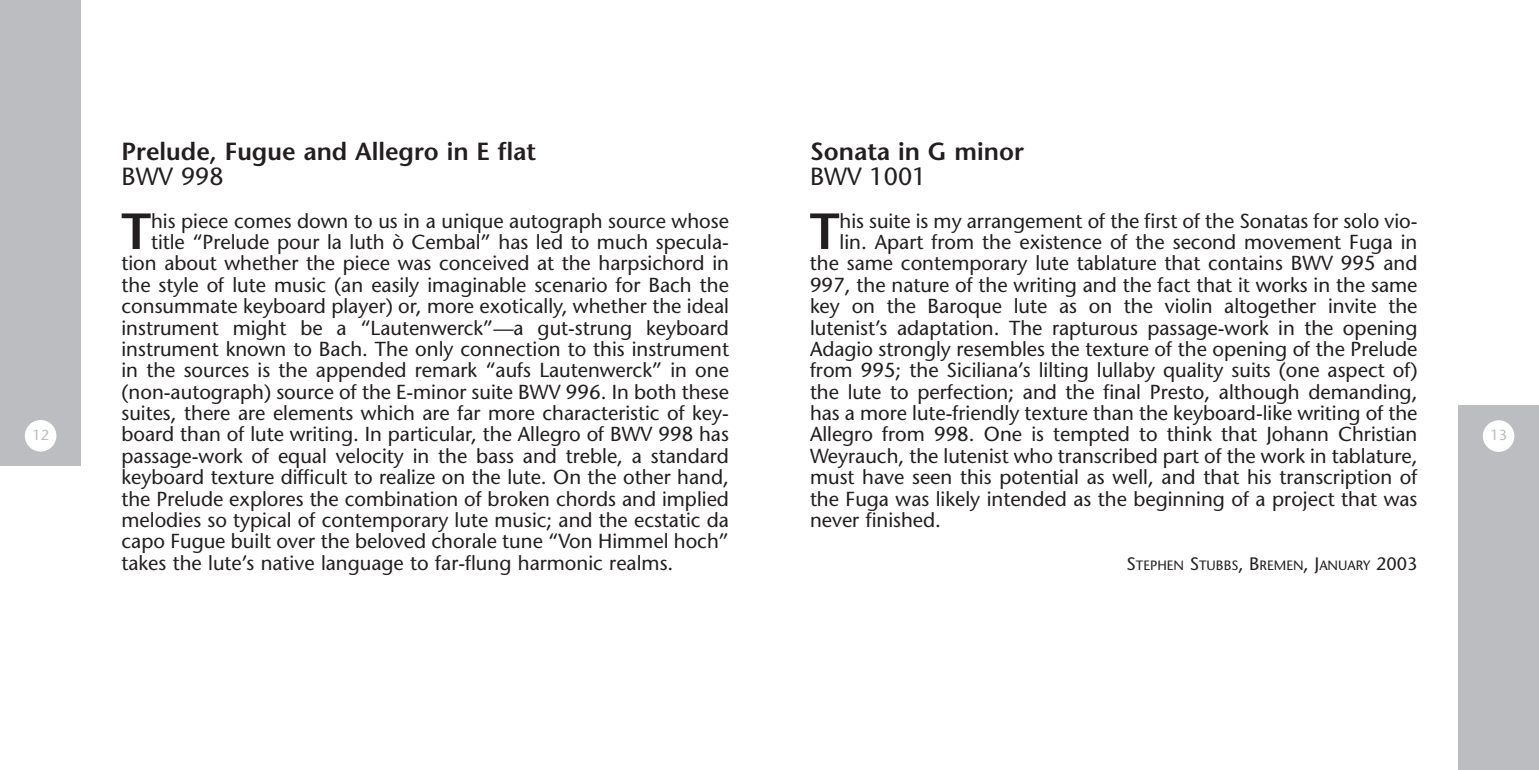
<style>
.page{position:relative;width:1539px;height:770px;background:#fff}
.page>*{position:absolute;margin:0;border:0;box-sizing:border-box;transform-origin:0 0}
.t1{font:600 50.62px "Stone Sans";color:#231f20}
.t2{font:600 24.75px "Stone Sans";color:#231f20}
.t3{font:24.75px "Stone Sans";color:#231f20}
.t4{font:20.25px "Stone Sans";color:#231f20}
.t5{font:14.62px "Stone Sans";color:#bcbdc0}
.t6{font:13.5px "Stone Sans";color:#231f20}
.s1{font-size:18px}
</style>
<div class="page">
<div style="left:1458px;top:405px;width:81px;height:365px;background:#bcbdc0"></div>
<div style="left:1483px;top:420px;width:31px;height:32px;background:#fff;border-radius:50%"></div>
<div style="left:0;top:0;width:81px;height:466px;background:#bcbdc0"></div>
<div style="left:25px;top:420px;width:31px;height:31px;background:#fff;border-radius:50%"></div>
<p class="t5" style="left:32px;top:429px;width:18px">12</p>
<p class="t2" style="left:122px;top:142px;width:416px">Prelude, Fugue and Allegro in E flat</p>
<p class="t3" style="left:122px;top:166px;width:104px">BWV 998</p>
<h1 class="t1" style="left:121px;top:212px;width:32px">T</h1>
<p class="t4" style="left:151px;top:213px;width:579px">his piece comes down to us in a unique autograph source whose</p>
<p class="t4" style="left:151px;top:234px;width:579px">title “Prelude pour la luth ò Cembal” has led to much specula-</p>
<p class="t4" style="left:121px;top:255px;width:609px">tion about whether the piece was conceived at the harpsichord in</p>
<p class="t4" style="left:122px;top:277px;width:609px">the style of lute music (an easily imaginable scenario for Bach the</p>
<p class="t4" style="left:122px;top:298px;width:609px">consummate keyboard player) or, more exotically, whether the ideal</p>
<p class="t4" style="left:122px;top:319px;width:609px">instrument might be a “Lautenwerck”—a gut-strung keyboard</p>
<p class="t4" style="left:122px;top:341px;width:609px">instrument known to Bach. The only connection to this instrument</p>
<p class="t4" style="left:122px;top:362px;width:609px">in the sources is the appended remark “aufs Lautenwerck” in one</p>
<p class="t4" style="left:122px;top:384px;width:609px">(non-autograph) source of the E-minor suite BWV 996. In both these</p>
<p class="t4" style="left:122px;top:405px;width:609px">suites, there are elements which are far more characteristic of key-</p>
<p class="t4" style="left:121px;top:426px;width:609px">board than of lute writing. In particular, the Allegro of BWV 998 has</p>
<p class="t4" style="left:121px;top:448px;width:609px">passage-work of equal velocity in the bass and treble, a standard</p>
<p class="t4" style="left:121px;top:469px;width:609px">keyboard texture difficult to realize on the lute. On the other hand,</p>
<p class="t4" style="left:121px;top:490px;width:609px">the Prelude explores the combination of broken chords and implied</p>
<p class="t4" style="left:122px;top:512px;width:609px">melodies so typical of contemporary lute music; and the ecstatic da</p>
<p class="t4" style="left:121px;top:533px;width:609px">capo Fugue built over the beloved chorale tune “Von Himmel hoch”</p>
<p class="t4" style="left:122px;top:555px;width:553px">takes the lute’s native language to far-flung harmonic realms.</p>
<p class="t2" style="left:810px;top:142px;width:216px">Sonata in G minor</p>
<p class="t3" style="left:810px;top:166px;width:118px">BWV 1001</p>
<h1 class="t1" style="left:810px;top:212px;width:32px">T</h1>
<p class="t4" style="left:840px;top:213px;width:579px">his suite is my arrangement of the first of the Sonatas for solo vio-</p>
<p class="t4" style="left:840px;top:234px;width:579px">lin. Apart from the existence of the second movement Fuga in</p>
<p class="t4" style="left:810px;top:255px;width:609px">the same contemporary lute tablature that contains BWV 995 and</p>
<p class="t4" style="left:810px;top:277px;width:609px">997, the nature of the writing and the fact that it works in the same</p>
<p class="t4" style="left:810px;top:298px;width:609px">key on the Baroque lute as on the violin altogether invite the</p>
<p class="t4" style="left:810px;top:319px;width:609px">lutenist’s adaptation. The rapturous passage-work in the opening</p>
<p class="t4" style="left:810px;top:341px;width:609px">Adagio strongly resembles the texture of the opening of the Prelude</p>
<p class="t4" style="left:810px;top:362px;width:609px">from 995; the Siciliana’s lilting lullaby quality suits (one aspect of)</p>
<p class="t4" style="left:810px;top:384px;width:609px">the lute to perfection; and the final Presto, although demanding,</p>
<p class="t4" style="left:810px;top:405px;width:609px">has a more lute-friendly texture than the keyboard-like writing of the</p>
<p class="t4" style="left:810px;top:426px;width:609px">Allegro from 998. One is tempted to think that Johann Christian</p>
<p class="t4" style="left:810px;top:448px;width:609px">Weyrauch, the lutenist who transcribed part of the work in tablature,</p>
<p class="t4" style="left:810px;top:469px;width:609px">must have seen this potential as well, and that his transcription of</p>
<p class="t4" style="left:810px;top:490px;width:609px">the Fuga was likely intended as the beginning of a project that was</p>
<p class="t4" style="left:810px;top:512px;width:133px">never finished.</p>
<p class="t6" style="left:1127px;top:560px;width:292px"><span class="s1">S</span>TEPHEN <span class="s1">S</span>TUBBS<span class="s1">, B</span>REMEN<span class="s1">, J</span>ANUARY <span class="s1">2003</span></p>
<p class="t5" style="left:1490px;top:429px;width:18px">13</p>
</div>
